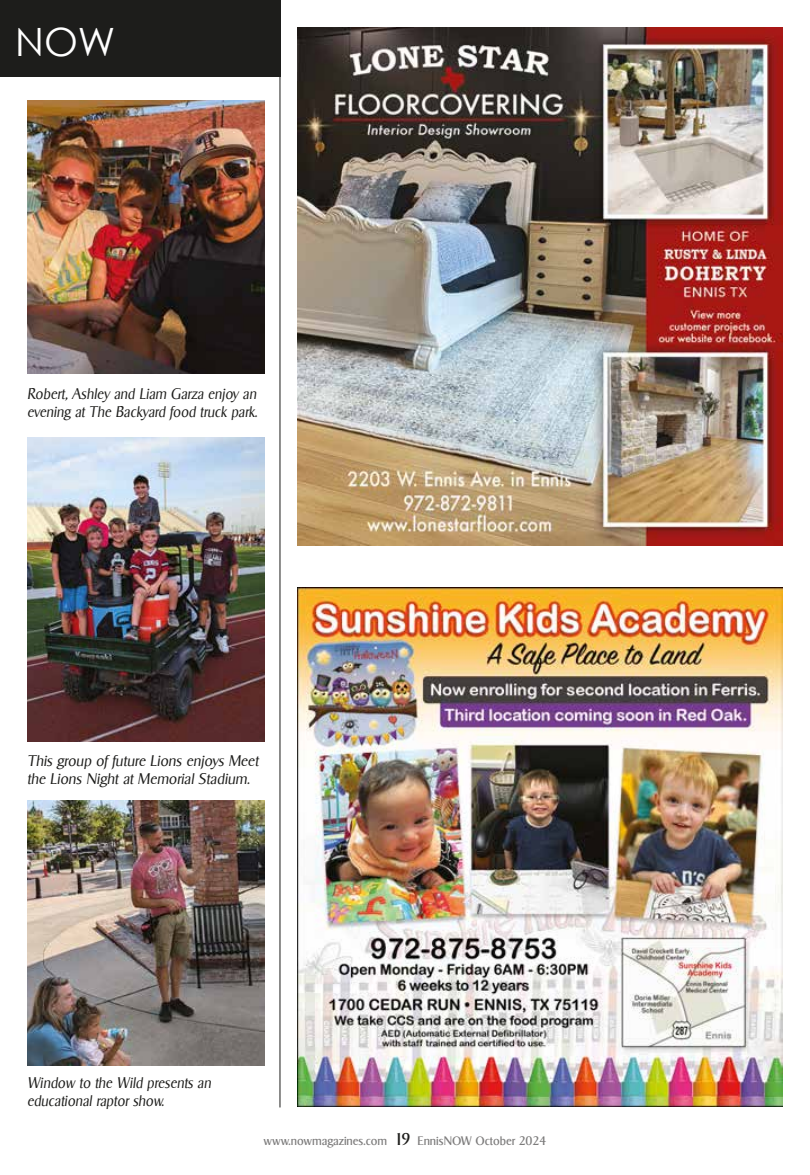
<style>
.page{position:relative;width:810px;height:1175px;background:#fff}
.page>*{position:absolute;margin:0;border:0;box-sizing:border-box;transform-origin:0 0}
.t1{font:39px "Century Gothic";color:#fff}
.t2{font:italic 300 15px/18px "Sigvar Serial";color:#1d1d1b;scale:.95 1}
.t3{font:italic 300 15px/18px "Sigvar Serial";color:#1d1d1b}
.t4{font:12px "Sigvar Serial";color:#7c7b7b}
.s1{font-size:16.5px;color:#1d1d1b}
</style>
<div class="page">
<hr style="left:280px;top:27px;width:1px;height:1080px;background:#1d1d1b">
<img style="left:27px;top:437px;width:238px;height:304px">
<img style="left:27px;top:100px;width:238px;height:273px">
<img style="left:27px;top:801px;width:238px;height:264px">
<div style="left:0;top:0;width:280px;height:76px;background:#1d1d1b"></div>
<img style="left:297px;top:27px;width:486px;height:518px">
<img style="left:297px;top:587px;width:486px;height:519px">
<h1 class="t1" style="left:15px;top:18px;width:102px">NOW</h1>
<p class="t2" style="left:27px;top:384px;width:244px">Robert, Ashley and Liam Garza enjoy an evening at The Backyard food truck park.</p>
<p class="t3" style="left:27px;top:751px;width:233px">This group of future Lions enjoys Meet the Lions Night at Memorial Stadium.</p>
<p class="t2" style="left:27px;top:1073px;width:195px">Window to the Wild presents an educational raptor show.</p>
<p class="t4" style="left:264px;top:1133px;width:284px">www.nowmagazines.com <span class="s1">19</span> EnnisNOW October 2024</p>
</div>
